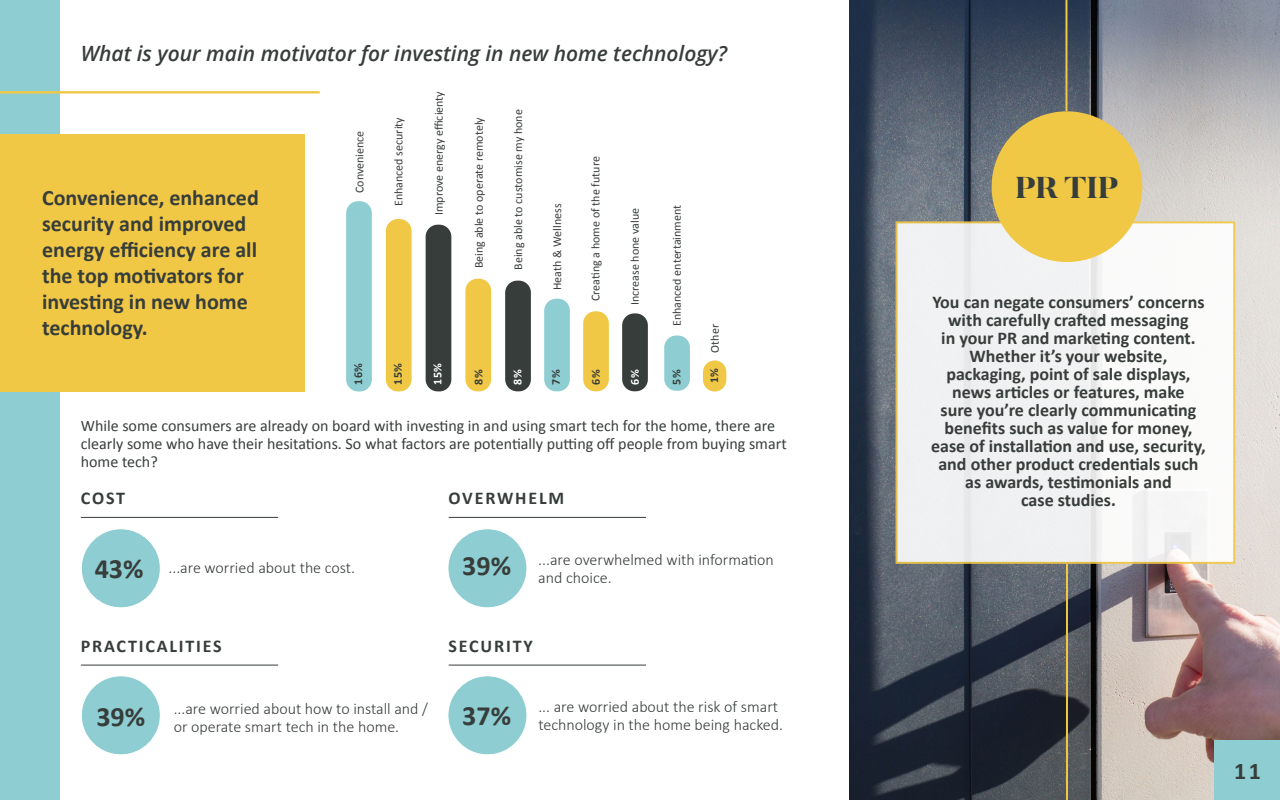
<style>
.page{position:relative;width:1280px;height:800px;background:#fff}
.page>*{position:absolute;margin:0;border:0;box-sizing:border-box;transform-origin:0 0}
.t1{font:800 30px "Butler";color:#373d3a}
.t2{font:700 28px "Calibri";color:#373d3a}
.t3{font:700 24px "Calibri";color:#373d3a}
.t4{font:700 22px/26px "Calibri";color:#373d3a}
.t5{font:italic 600 21px "Open Sans";color:#373d3a}
.t6{font:700 18px/18px "Calibri";color:#373d3a;text-align:center}
.t7{font:700 18px "Calibri";letter-spacing:.1em;color:#373d3a}
.t8{font:300 16px/18px "Calibri";color:#373d3a}
.t9{font:16px/18px "Calibri";color:#373d3a}
.t10{font:12px "Calibri";color:#373d3a}
.t11{font:700 12px "Calibri";color:#373d3a}
.t12{font:700 12px "Calibri";color:#fff}
</style>
<div class="page">
<img style="left:849px;top:0;width:431px;height:800px">
<div style="left:0;top:0;width:60px;height:800px;background:#8eced3"></div>
<hr style="left:0;top:91px;width:320px;height:3px;background:#f1c846">
<div style="left:0;top:134px;width:304px;height:258px;background:#f1c846"></div>
<div style="left:346px;top:201px;width:26px;height:191px;background:#8eced3;border-radius:12px"></div>
<div style="left:386px;top:219px;width:26px;height:172px;background:#f1c846;border-radius:12px"></div>
<div style="left:426px;top:225px;width:25px;height:166px;background:#373d3a;border-radius:12px"></div>
<div style="left:465px;top:279px;width:26px;height:112px;background:#f1c846;border-radius:12px"></div>
<div style="left:505px;top:281px;width:26px;height:110px;background:#373d3a;border-radius:12px"></div>
<div style="left:544px;top:299px;width:26px;height:92px;background:#8eced3;border-radius:12px"></div>
<div style="left:583px;top:311px;width:26px;height:80px;background:#f1c846;border-radius:12px"></div>
<div style="left:622px;top:313px;width:26px;height:78px;background:#373d3a;border-radius:12px"></div>
<div style="left:703px;top:360px;width:23px;height:32px;background:#f1c846;border-radius:12px"></div>
<div style="left:664px;top:336px;width:26px;height:55px;background:#8eced3;border-radius:12px"></div>
<div style="left:1215px;top:740px;width:65px;height:60px;background:#8eced3"></div>
<div style="left:81px;top:529px;width:79px;height:79px;background:#8eced3;border-radius:50%"></div>
<div style="left:81px;top:528px;width:80px;height:80px;border:1px solid #fff;border-radius:50%"></div>
<div style="left:81px;top:676px;width:79px;height:79px;background:#8eced3;border-radius:50%"></div>
<div style="left:81px;top:675px;width:80px;height:80px;border:1px solid #fff;border-radius:50%"></div>
<div style="left:448px;top:529px;width:79px;height:79px;background:#8eced3;border-radius:50%"></div>
<div style="left:447px;top:528px;width:80px;height:80px;border:1px solid #fff;border-radius:50%"></div>
<div style="left:448px;top:676px;width:79px;height:79px;background:#8eced3;border-radius:50%"></div>
<div style="left:447px;top:675px;width:80px;height:80px;border:1px solid #fff;border-radius:50%"></div>
<hr style="left:1066px;top:564px;width:2px;height:236px;background:#f1c846">
<div style="left:896px;top:221px;width:339px;height:343px;background:#f1f2f3;border:2px solid #f1c846"></div>
<div style="left:993px;top:113px;width:148px;height:148px;background:#f1c846;border-radius:50%"></div>
<div style="left:992px;top:111px;width:150px;height:151px;border:3px solid #f1c846;border-radius:50%"></div>
<hr style="left:1065px;top:0;width:2px;height:111px;background:#f1c846">
<hr style="left:81px;top:517px;width:197px;height:1px;background:#373d3a">
<hr style="left:81px;top:665px;width:197px;height:1px;background:#373d3a">
<hr style="left:449px;top:517px;width:197px;height:1px;background:#373d3a">
<hr style="left:449px;top:665px;width:197px;height:1px;background:#373d3a">
<p class="t5" style="left:81px;top:39px;width:648px">What is your main motivator for investing in new home technology?</p>
<p class="t4" style="left:42px;top:183px;width:218px">Convenience, enhanced security and improved energy efficiency are all the top motivators for investing in new home technology.</p>
<p class="t10" style="left:351px;top:193px;width:64px;rotate:-90deg">Convenience</p>
<p class="t10" style="left:390px;top:206px;width:91px;rotate:-90deg">Enhanced security</p>
<p class="t10" style="left:431px;top:215px;width:126px;rotate:-90deg">Improve energy efficienty</p>
<p class="t10" style="left:470px;top:268px;width:153px;rotate:-90deg">Being able to operate remotely</p>
<p class="t10" style="left:510px;top:270px;width:162px;rotate:-90deg">Being able to customise my hone</p>
<p class="t10" style="left:549px;top:290px;width:88px;rotate:-90deg">Heath &amp; Wellness</p>
<p class="t10" style="left:587px;top:301px;width:146px;rotate:-90deg">Creating a home of the future</p>
<p class="t10" style="left:627px;top:305px;width:99px;rotate:-90deg">Increase hone value</p>
<p class="t10" style="left:669px;top:326px;width:123px;rotate:-90deg">Enhanced entertainment</p>
<p class="t10" style="left:706px;top:353px;width:30px;rotate:-90deg">Other</p>
<p class="t11" style="left:350px;top:385px;width:22px;rotate:-90deg">16%</p>
<p class="t11" style="left:389px;top:385px;width:22px;rotate:-90deg">15%</p>
<p class="t12" style="left:429px;top:385px;width:22px;rotate:-90deg">15%</p>
<p class="t11" style="left:470px;top:385px;width:16px;rotate:-90deg">8%</p>
<p class="t12" style="left:509px;top:385px;width:16px;rotate:-90deg">8%</p>
<p class="t11" style="left:547px;top:385px;width:16px;rotate:-90deg">7%</p>
<p class="t11" style="left:588px;top:385px;width:16px;rotate:-90deg">6%</p>
<p class="t12" style="left:626px;top:385px;width:16px;rotate:-90deg">6%</p>
<p class="t11" style="left:668px;top:385px;width:16px;rotate:-90deg">5%</p>
<p class="t11" style="left:706px;top:383px;width:16px;rotate:-90deg">1%</p>
<p class="t9" style="left:81px;top:416px;width:707px">While some consumers are already on board with investing in and using smart tech for the home, there are clearly some who have their hesitations. So what factors are potentially putting off people from buying smart home tech?</p>
<p class="t6" style="left:81px;top:489px;width:46px">COST</p>
<p class="t7" style="left:449px;top:486px;width:117px">OVERWHELM</p>
<p class="t8" style="left:169px;top:558px;width:188px">...are worried about the cost.</p>
<p class="t8" style="left:538px;top:551px;width:237px">...are overwhelmed with information and choice.</p>
<h2 class="t2" style="left:95px;top:549px;width:50px">43%</h2>
<h2 class="t2" style="left:462px;top:546px;width:50px">39%</h2>
<p class="t7" style="left:81px;top:633px;width:142px">PRACTICALITIES</p>
<p class="t7" style="left:449px;top:633px;width:86px">SECURITY</p>
<p class="t8" style="left:174px;top:699px;width:256px">...are worried about how to install and / or operate smart tech in the home.</p>
<h2 class="t2" style="left:96px;top:697px;width:50px">39%</h2>
<h2 class="t2" style="left:462px;top:696px;width:50px">37%</h2>
<p class="t8" style="left:538px;top:698px;width:246px">... are worried about the risk of smart technology in the home being hacked.</p>
<h1 class="t1" style="left:1016px;top:168px;width:104px">PR TIP</h1>
<p class="t6" style="left:931px;top:292px;width:276px">You can negate consumers’ concerns with carefully crafted messaging<br>in your PR and marketing content.<br>Whether it’s your website, packaging, point of sale displays, news articles or features, make<br>sure you’re clearly communicating benefits such as value for money, ease of installation and use, security, and other product credentials such as awards, testimonials and<br>case studies.</p>
<h3 class="t3" style="left:1234px;top:754px;width:28px">11</h3>
</div>
